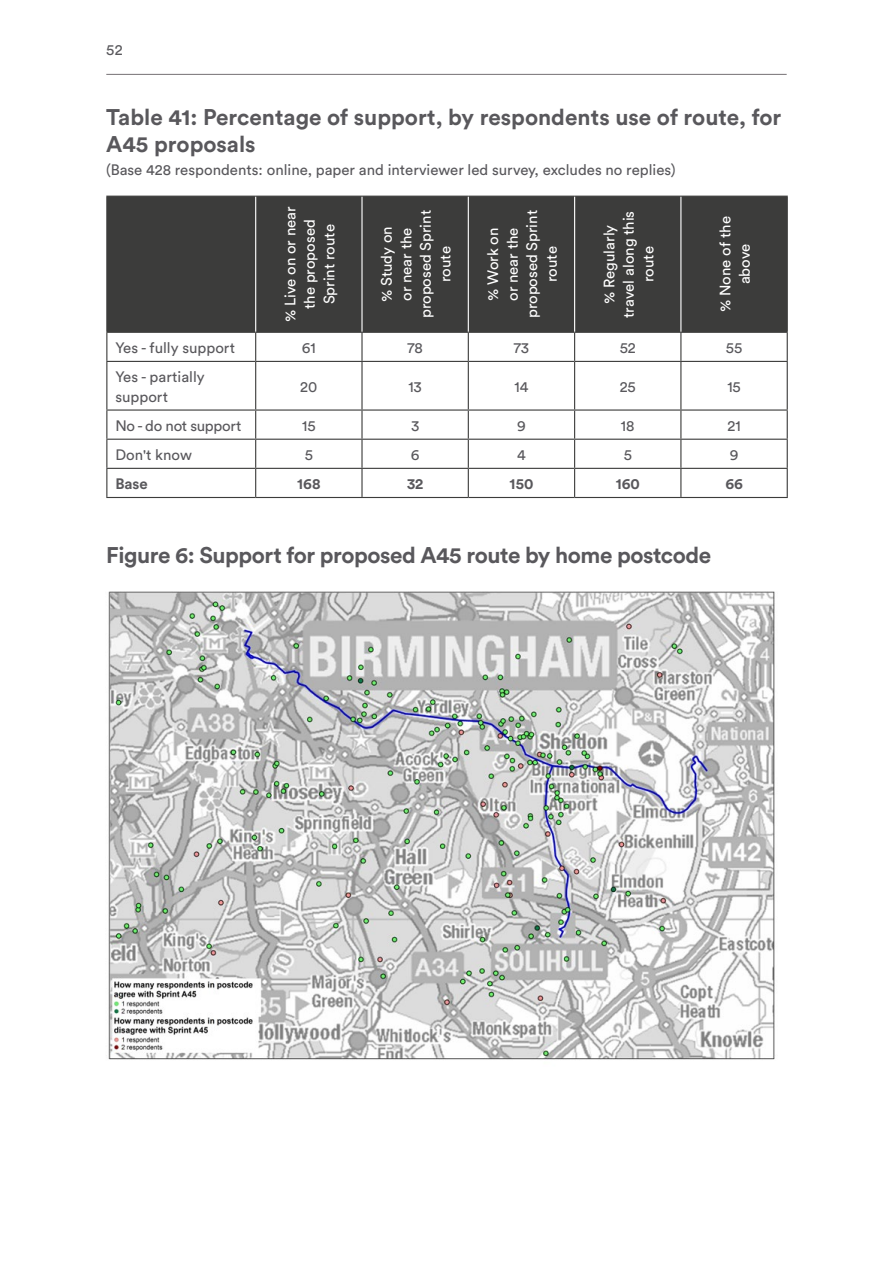
<style>
.page{position:relative;width:893px;height:1263px;background:#fff}
.page>*{position:absolute;margin:0;border:0;box-sizing:border-box;transform-origin:0 0}
.t1{font:700 22.5px/27px "Circular Std";letter-spacing:-.005em;color:#59585c}
.t2{font:15px/19.5px "Circular Std";color:#59585c}
.t3{font:15px/19.5px "Circular Std";color:#fff;text-align:center}
.t4{font:700 15px "Circular Std";color:#59585c}
.t5{font:15px "Circular Std";letter-spacing:-.02em;color:#59585c}
</style>
<div class="page">
<hr style="left:106px;top:74px;width:681px;height:1px;background:#858184">
<div style="left:107px;top:197px;width:680px;height:135px;background:#3c3c3b"></div>
<hr style="left:106px;top:196px;width:150px;height:1px;background:#3c3c3b">
<hr style="left:106px;top:197px;width:1px;height:135px;background:#3c3c3b">
<hr style="left:256px;top:196px;width:106px;height:1px;background:#3c3c3b">
<hr style="left:362px;top:196px;width:106px;height:1px;background:#3c3c3b">
<hr style="left:468px;top:196px;width:107px;height:1px;background:#3c3c3b">
<hr style="left:575px;top:196px;width:106px;height:1px;background:#3c3c3b">
<hr style="left:681px;top:196px;width:107px;height:1px;background:#3c3c3b">
<hr style="left:787px;top:197px;width:1px;height:135px;background:#3c3c3b">
<hr style="left:106px;top:332px;width:150px;height:1px;background:#3c3c3b">
<svg style="left:106px;top:333px;width:1px;height:28px"></svg>
<hr style="left:256px;top:332px;width:106px;height:1px;background:#3c3c3b">
<svg style="left:255px;top:333px;width:1px;height:28px"></svg>
<hr style="left:362px;top:332px;width:106px;height:1px;background:#3c3c3b">
<hr style="left:361px;top:333px;width:2px;height:28px;background:#3c3c3b">
<hr style="left:468px;top:332px;width:107px;height:1px;background:#3c3c3b">
<svg style="left:468px;top:333px;width:1px;height:28px"></svg>
<hr style="left:575px;top:332px;width:106px;height:1px;background:#3c3c3b">
<svg style="left:574px;top:333px;width:1px;height:28px"></svg>
<hr style="left:681px;top:332px;width:107px;height:1px;background:#3c3c3b">
<svg style="left:680px;top:333px;width:1px;height:28px"></svg>
<svg style="left:787px;top:333px;width:1px;height:28px"></svg>
<hr style="left:106px;top:361px;width:150px;height:1px;background:#3c3c3b">
<hr style="left:106px;top:362px;width:1px;height:47px;background:#3c3c3b">
<hr style="left:256px;top:361px;width:106px;height:1px;background:#3c3c3b">
<hr style="left:255px;top:362px;width:1px;height:47px;background:#3c3c3b">
<hr style="left:362px;top:361px;width:106px;height:1px;background:#3c3c3b">
<hr style="left:361px;top:362px;width:2px;height:47px;background:#3c3c3b">
<hr style="left:468px;top:361px;width:107px;height:1px;background:#3c3c3b">
<hr style="left:468px;top:362px;width:1px;height:47px;background:#3c3c3b">
<hr style="left:575px;top:361px;width:106px;height:1px;background:#3c3c3b">
<hr style="left:574px;top:362px;width:1px;height:47px;background:#3c3c3b">
<hr style="left:681px;top:361px;width:107px;height:1px;background:#3c3c3b">
<hr style="left:680px;top:362px;width:1px;height:47px;background:#3c3c3b">
<hr style="left:787px;top:362px;width:1px;height:47px;background:#3c3c3b">
<hr style="left:106px;top:409px;width:150px;height:2px;background:#3c3c3b">
<hr style="left:256px;top:409px;width:106px;height:2px;background:#3c3c3b">
<hr style="left:362px;top:409px;width:106px;height:2px;background:#3c3c3b">
<hr style="left:361px;top:411px;width:2px;height:28px;background:#3c3c3b">
<hr style="left:468px;top:409px;width:107px;height:2px;background:#3c3c3b">
<hr style="left:575px;top:409px;width:106px;height:2px;background:#3c3c3b">
<hr style="left:681px;top:409px;width:107px;height:2px;background:#3c3c3b">
<hr style="left:106px;top:439px;width:150px;height:1px;background:#3c3c3b">
<hr style="left:256px;top:439px;width:106px;height:1px;background:#3c3c3b">
<hr style="left:362px;top:439px;width:106px;height:1px;background:#3c3c3b">
<hr style="left:361px;top:440px;width:2px;height:28px;background:#3c3c3b">
<hr style="left:468px;top:439px;width:107px;height:1px;background:#3c3c3b">
<hr style="left:575px;top:439px;width:106px;height:1px;background:#3c3c3b">
<hr style="left:681px;top:439px;width:107px;height:1px;background:#3c3c3b">
<hr style="left:106px;top:468px;width:150px;height:1px;background:#3c3c3b">
<svg style="left:106px;top:411px;width:1px;height:86px"></svg>
<hr style="left:256px;top:468px;width:106px;height:1px;background:#3c3c3b">
<svg style="left:255px;top:411px;width:1px;height:86px"></svg>
<hr style="left:362px;top:468px;width:106px;height:1px;background:#3c3c3b">
<hr style="left:361px;top:469px;width:2px;height:28px;background:#3c3c3b">
<hr style="left:468px;top:468px;width:107px;height:1px;background:#3c3c3b">
<svg style="left:468px;top:411px;width:1px;height:86px"></svg>
<hr style="left:575px;top:468px;width:106px;height:1px;background:#3c3c3b">
<svg style="left:574px;top:411px;width:1px;height:86px"></svg>
<hr style="left:681px;top:468px;width:107px;height:1px;background:#3c3c3b">
<svg style="left:680px;top:411px;width:1px;height:86px"></svg>
<svg style="left:787px;top:411px;width:1px;height:86px"></svg>
<hr style="left:106px;top:497px;width:150px;height:1px;background:#3c3c3b">
<hr style="left:256px;top:497px;width:106px;height:1px;background:#3c3c3b">
<hr style="left:362px;top:497px;width:106px;height:1px;background:#3c3c3b">
<hr style="left:468px;top:497px;width:107px;height:1px;background:#3c3c3b">
<hr style="left:575px;top:497px;width:106px;height:1px;background:#3c3c3b">
<hr style="left:681px;top:497px;width:107px;height:1px;background:#3c3c3b">
<hr style="left:255px;top:197px;width:1px;height:135px;background:#fff">
<hr style="left:361px;top:197px;width:2px;height:135px;background:#fff">
<hr style="left:468px;top:197px;width:1px;height:135px;background:#fff">
<hr style="left:574px;top:197px;width:1px;height:135px;background:#fff">
<hr style="left:680px;top:197px;width:1px;height:135px;background:#fff">
<img style="left:108px;top:591px;width:667px;height:469px">
<p class="t2" style="left:106px;top:39px;width:18px">52</p>
<h1 class="t1" style="left:106px;top:103px;width:677px">Table 41: Percentage of support, by respondents use of route, for<br>A45 proposals</h1>
<p class="t2" style="left:106px;top:160px;width:571px">(Base 428 respondents: online, paper and interviewer led survey, excludes no replies)</p>
<p class="t3" style="left:280px;top:322px;width:117px;rotate:-90deg">% Live on or near the proposed<br>Sprint route</p>
<p class="t3" style="left:377px;top:318px;width:110px;rotate:-90deg">% Study on<br>or near the proposed Sprint route</p>
<p class="t3" style="left:483px;top:318px;width:110px;rotate:-90deg">% Work on<br>or near the proposed Sprint route</p>
<p class="t3" style="left:599px;top:318px;width:108px;rotate:-90deg">% Regularly travel along this route</p>
<p class="t3" style="left:715px;top:312px;width:97px;rotate:-90deg">% None of the above</p>
<p class="t2" style="left:115px;top:338px;width:121px">Yes - fully support</p>
<p class="t2" style="left:302px;top:338px;width:15px">61</p>
<p class="t2" style="left:407px;top:338px;width:17px">78</p>
<p class="t2" style="left:514px;top:338px;width:17px">73</p>
<p class="t2" style="left:620px;top:338px;width:18px">52</p>
<p class="t2" style="left:726px;top:338px;width:18px">55</p>
<p class="t2" style="left:115px;top:367px;width:91px">Yes - partially support</p>
<p class="t2" style="left:300px;top:377px;width:19px">20</p>
<p class="t2" style="left:408px;top:377px;width:15px">13</p>
<p class="t2" style="left:514px;top:377px;width:15px">14</p>
<p class="t2" style="left:620px;top:377px;width:18px">25</p>
<p class="t2" style="left:727px;top:377px;width:15px">15</p>
<p class="t5" style="left:115px;top:416px;width:127px">No - do not support</p>
<p class="t2" style="left:302px;top:415px;width:15px">15</p>
<p class="t2" style="left:411px;top:415px;width:10px">3</p>
<p class="t2" style="left:517px;top:415px;width:10px">9</p>
<p class="t2" style="left:621px;top:415px;width:15px">18</p>
<p class="t2" style="left:727px;top:415px;width:15px">21</p>
<p class="t2" style="left:115px;top:445px;width:78px">Don't know</p>
<p class="t2" style="left:305px;top:445px;width:10px">5</p>
<p class="t2" style="left:411px;top:445px;width:10px">6</p>
<p class="t2" style="left:517px;top:445px;width:10px">4</p>
<p class="t2" style="left:624px;top:445px;width:10px">5</p>
<p class="t2" style="left:730px;top:445px;width:10px">9</p>
<p class="t4" style="left:115px;top:474px;width:34px">Base</p>
<p class="t4" style="left:297px;top:474px;width:25px">168</p>
<p class="t4" style="left:407px;top:474px;width:18px">32</p>
<p class="t4" style="left:510px;top:474px;width:25px">150</p>
<p class="t4" style="left:616px;top:474px;width:26px">160</p>
<p class="t4" style="left:725px;top:474px;width:19px">66</p>
<h1 class="t1" style="left:106px;top:541px;width:606px">Figure 6: Support for proposed A45 route by home postcode</h1>
</div>
